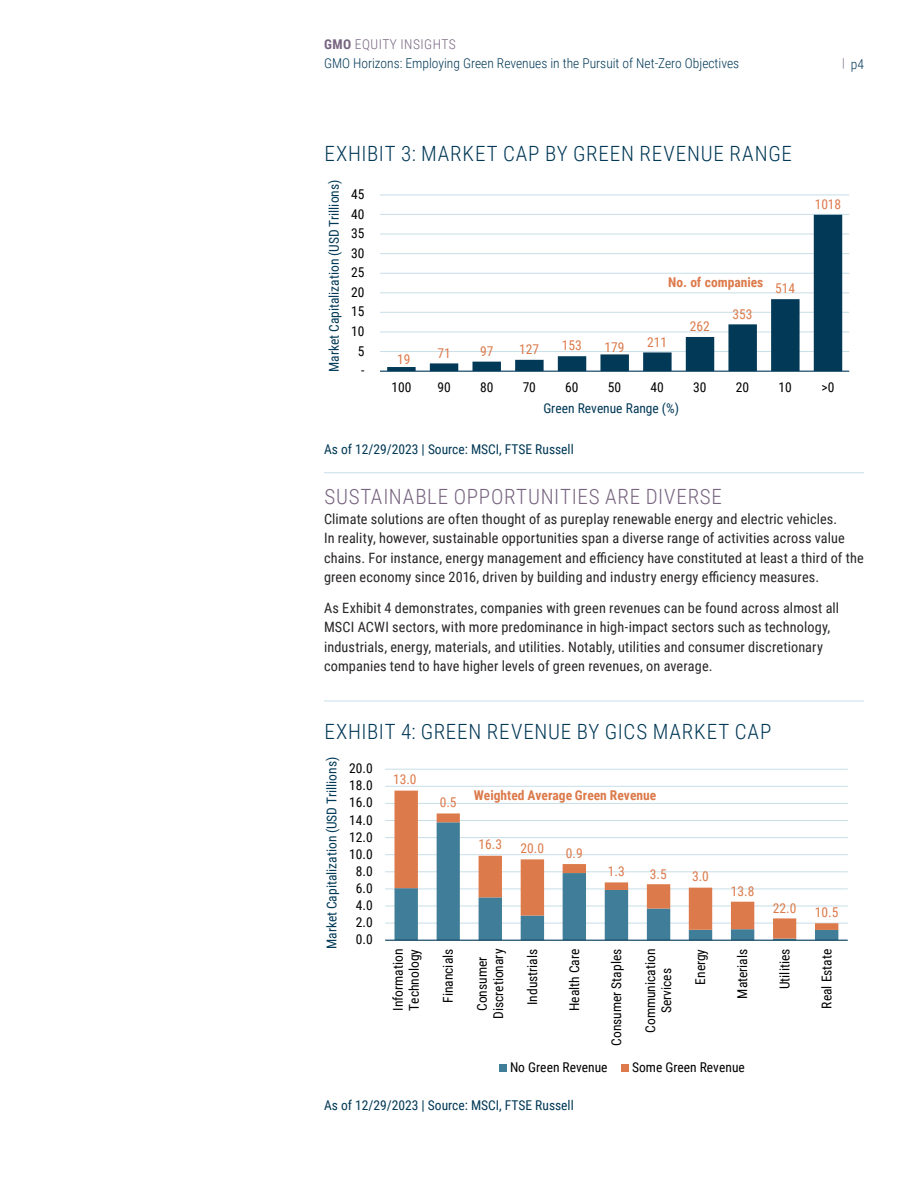
<style>
.page{position:relative;width:918px;height:1188px;background:#fff}
.page>*{position:absolute;margin:0;border:0;box-sizing:border-box;transform-origin:0 0}
.Chart_title{font:300 21px "Roboto Condensed";letter-spacing:.035em;color:#013856}
.t1{font:300 21px "Roboto Condensed";letter-spacing:.035em;color:#776480}
.Body_copy{font:14.25px/19.5px "Roboto Condensed";letter-spacing:.01em;color:#282526}
.t2{font:13.5px/16.2px "Roboto Condensed";color:#000;text-align:center}
.t3{font:13.5px "Roboto Condensed";color:#013957}
.t4{font:300 13.5px/19.5px "Roboto Condensed";color:#013856}
.Chart_disclosure{font:13.5px "Roboto Condensed";color:#013856}
.t5{font:13.5px "Roboto Condensed";color:#dc7a4b}
.t6{font:700 13.5px "Roboto Condensed";color:#dc7a4b}
.s1{font-weight:700;color:#776480}
.s2{color:#776480}
.s3{font-size:12.3px;color:#776480}
</style>
<div class="page">
<hr style="left:324px;top:472px;width:540px;height:1px;background:#c8dfe9">
<hr style="left:324px;top:701px;width:540px;height:1px;background:#c8dfe9">
<hr style="left:380px;top:351px;width:469px;height:1px;background:#c8dee8">
<hr style="left:380px;top:332px;width:469px;height:1px;background:#c8dee8">
<hr style="left:380px;top:312px;width:469px;height:1px;background:#c8dee8">
<hr style="left:380px;top:292px;width:469px;height:1px;background:#c8dee8">
<hr style="left:380px;top:273px;width:469px;height:1px;background:#c8dee8">
<hr style="left:380px;top:253px;width:469px;height:1px;background:#c8dee8">
<hr style="left:380px;top:234px;width:469px;height:1px;background:#c8dee8">
<hr style="left:380px;top:214px;width:469px;height:1px;background:#c8dee8">
<hr style="left:380px;top:195px;width:469px;height:1px;background:#c8dee8">
<svg style="left:387px;top:215px;width:455px;height:156px"></svg>
<hr style="left:380px;top:371px;width:469px;height:1px;background:#013957">
<hr style="left:385px;top:923px;width:463px;height:1px;background:#c8dee8">
<hr style="left:385px;top:906px;width:463px;height:1px;background:#c8dee8">
<hr style="left:385px;top:889px;width:463px;height:1px;background:#c8dee8">
<hr style="left:385px;top:871px;width:463px;height:1px;background:#c8dee8">
<hr style="left:385px;top:854px;width:463px;height:1px;background:#c8dee8">
<hr style="left:385px;top:837px;width:463px;height:1px;background:#c8dee8">
<hr style="left:385px;top:820px;width:463px;height:1px;background:#c8dee8">
<hr style="left:385px;top:803px;width:463px;height:1px;background:#c8dee8">
<hr style="left:385px;top:786px;width:463px;height:1px;background:#c8dee8">
<hr style="left:385px;top:769px;width:463px;height:1px;background:#c8dee8">
<svg style="left:395px;top:791px;width:443px;height:148px"></svg>
<hr style="left:385px;top:940px;width:463px;height:1px;background:#013957">
<div style="left:500px;top:1064px;width:7px;height:7px;background:#407d98"></div>
<div style="left:622px;top:1064px;width:7px;height:7px;background:#dc7a4b"></div>
<p class="t4" style="left:324px;top:34px;width:417px"><span class="s1">GMO</span> <span class="s2">EQUITY INSIGHTS<br></span>GMO Horizons: Employing Green Revenues in the Pursuit of Net-Zero Objectives</p>
<p class="t4" style="left:842px;top:53px;width:23px"><span class="s3">|</span> p4</p>
<p class="Chart_title" style="left:324px;top:139px;width:469px">EXHIBIT 3: MARKET CAP BY GREEN REVENUE RANGE</p>
<p class="t3" style="left:325px;top:372px;width:194px;rotate:-90deg">Market Capitalization (USD Trillions)</p>
<p class="t2" style="left:351px;top:186px;width:15px">45</p>
<p class="t2" style="left:351px;top:205px;width:15px">40</p>
<p class="t2" style="left:351px;top:225px;width:15px">35</p>
<p class="t2" style="left:351px;top:244px;width:15px">30</p>
<p class="t2" style="left:351px;top:264px;width:15px">25</p>
<p class="t2" style="left:351px;top:283px;width:15px">20</p>
<p class="t2" style="left:351px;top:303px;width:15px">15</p>
<p class="t2" style="left:351px;top:323px;width:15px">10</p>
<p class="t2" style="left:358px;top:342px;width:8px">5</p>
<p class="t2" style="left:361px;top:362px;width:5px">-</p>
<p class="t5" style="left:397px;top:349px;width:15px">19</p>
<p class="t5" style="left:437px;top:344px;width:15px">71</p>
<p class="t5" style="left:480px;top:342px;width:15px">97</p>
<p class="t5" style="left:519px;top:340px;width:21px">127</p>
<p class="t5" style="left:562px;top:336px;width:21px">153</p>
<p class="t5" style="left:605px;top:338px;width:21px">179</p>
<p class="t6" style="left:668px;top:273px;width:97px">No. of companies</p>
<p class="t5" style="left:647px;top:333px;width:21px">211</p>
<p class="t5" style="left:690px;top:317px;width:21px">262</p>
<p class="t5" style="left:733px;top:304px;width:21px">353</p>
<p class="t5" style="left:775px;top:279px;width:21px">514</p>
<p class="t5" style="left:815px;top:195px;width:28px">1018</p>
<p class="t2" style="left:391px;top:379px;width:21px">100</p>
<p class="t2" style="left:437px;top:379px;width:15px">90</p>
<p class="t2" style="left:480px;top:379px;width:15px">80</p>
<p class="t2" style="left:523px;top:379px;width:15px">70</p>
<p class="t2" style="left:565px;top:379px;width:15px">60</p>
<p class="t2" style="left:608px;top:379px;width:15px">50</p>
<p class="t2" style="left:651px;top:379px;width:15px">40</p>
<p class="t2" style="left:693px;top:379px;width:15px">30</p>
<p class="t2" style="left:736px;top:379px;width:15px">20</p>
<p class="t2" style="left:779px;top:379px;width:15px">10</p>
<p class="t2" style="left:822px;top:379px;width:14px">&gt;0</p>
<p class="t3" style="left:543px;top:399px;width:137px">Green Revenue Range (%)</p>
<p class="Chart_disclosure" style="left:324px;top:439px;width:251px">As of 12/29/2023 | Source: MSCI, FTSE Russell</p>
<h3 class="t1" style="left:324px;top:482px;width:399px">SUSTAINABLE OPPORTUNITIES ARE DIVERSE</h3>
<p class="Body_copy" style="left:324px;top:508px;width:541px">Climate solutions are often thought of as pureplay renewable energy and electric vehicles.<br>In reality, however, sustainable opportunities span a diverse range of activities across value chains. For instance, energy management and efficiency have constituted at least a third of the green economy since 2016, driven by building and industry energy efficiency measures.</p>
<p class="Body_copy" style="left:324px;top:597px;width:517px">As Exhibit 4 demonstrates, companies with green revenues can be found across almost all MSCI ACWI sectors, with more predominance in high-impact sectors such as technology, industrials, energy, materials, and utilities. Notably, utilities and consumer discretionary companies tend to have higher levels of green revenues, on average.</p>
<p class="Chart_title" style="left:324px;top:717px;width:448px">EXHIBIT 4: GREEN REVENUE BY GICS MARKET CAP</p>
<p class="t3" style="left:322px;top:949px;width:194px;rotate:-90deg">Market Capitalization (USD Trillions)</p>
<p class="t2" style="left:349px;top:760px;width:25px">20.0</p>
<p class="t2" style="left:349px;top:777px;width:25px">18.0</p>
<p class="t2" style="left:349px;top:794px;width:25px">16.0</p>
<p class="t2" style="left:349px;top:811px;width:25px">14.0</p>
<p class="t2" style="left:349px;top:828px;width:25px">12.0</p>
<p class="t2" style="left:349px;top:845px;width:25px">10.0</p>
<p class="t2" style="left:356px;top:862px;width:18px">8.0</p>
<p class="t2" style="left:356px;top:880px;width:18px">6.0</p>
<p class="t2" style="left:356px;top:897px;width:18px">4.0</p>
<p class="t2" style="left:356px;top:914px;width:18px">2.0</p>
<p class="t2" style="left:356px;top:931px;width:18px">0.0</p>
<p class="t5" style="left:393px;top:770px;width:25px">13.0</p>
<p class="t5" style="left:440px;top:793px;width:18px">0.5</p>
<p class="t6" style="left:474px;top:786px;width:184px">Weighted Average Green Revenue</p>
<p class="t5" style="left:479px;top:835px;width:25px">16.3</p>
<p class="t5" style="left:521px;top:838px;width:25px">20.0</p>
<p class="t5" style="left:566px;top:844px;width:18px">0.9</p>
<p class="t5" style="left:608px;top:862px;width:18px">1.3</p>
<p class="t5" style="left:650px;top:864px;width:18px">3.5</p>
<p class="t5" style="left:692px;top:867px;width:18px">3.0</p>
<p class="t5" style="left:731px;top:881px;width:25px">13.8</p>
<p class="t5" style="left:773px;top:898px;width:25px">22.0</p>
<p class="t5" style="left:815px;top:903px;width:25px">10.5</p>
<p class="t2" style="left:389px;top:1011px;width:64px;text-align:left;rotate:-90deg">Information<br>Technology</p>
<p class="t2" style="left:440px;top:1003px;width:56px;rotate:-90deg">Financials</p>
<p class="t2" style="left:473px;top:1019px;width:72px;rotate:-90deg">Consumer<br>Discretionary</p>
<p class="t2" style="left:524px;top:1005px;width:58px;rotate:-90deg">Industrials</p>
<p class="t2" style="left:566px;top:1011px;width:64px;rotate:-90deg">Health Care</p>
<p class="t2" style="left:608px;top:1046px;width:99px;rotate:-90deg">Consumer Staples</p>
<p class="t2" style="left:642px;top:1033px;width:85px;rotate:-90deg">Communication<br>Services</p>
<p class="t2" style="left:692px;top:985px;width:37px;rotate:-90deg">Energy</p>
<p class="t2" style="left:734px;top:999px;width:51px;rotate:-90deg">Materials</p>
<p class="t2" style="left:776px;top:989px;width:42px;rotate:-90deg">Utilities</p>
<p class="t2" style="left:818px;top:1009px;width:61px;rotate:-90deg">Real Estate</p>
<p class="t2" style="left:510px;top:1058px;width:99px">No Green Revenue</p>
<p class="t2" style="left:632px;top:1058px;width:114px">Some Green Revenue</p>
<p class="Chart_disclosure" style="left:324px;top:1095px;width:251px">As of 12/29/2023 | Source: MSCI, FTSE Russell</p>
</div>
